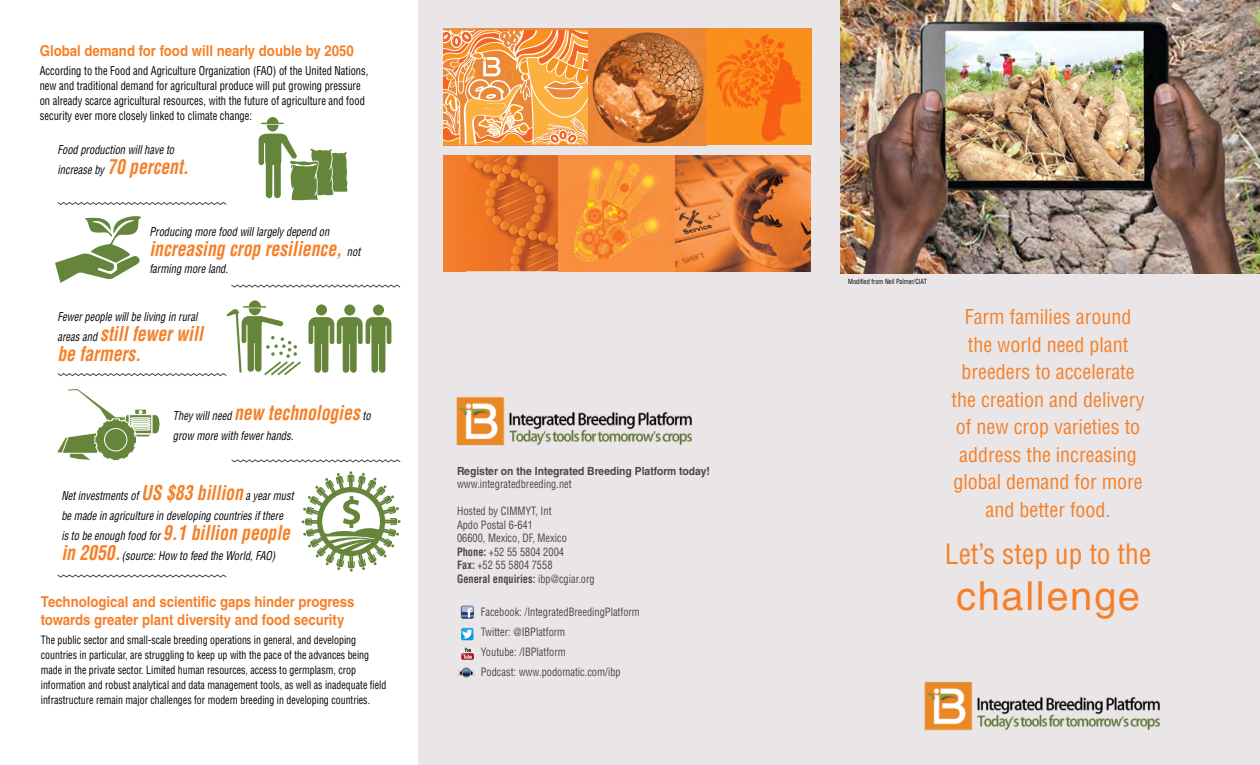
<style>
.page{position:relative;width:1260px;height:765px;background:#fff}
.page>*{position:absolute;margin:0;border:0;box-sizing:border-box;transform-origin:0 0}
.Body_Text{font:40px "Helvetica LT Std";letter-spacing:.04em;color:#f58029}
.Body_Text-2{font:condensed 27.5px "Helvetica LT Std";color:#f58029}
.Body_Text-3{font:condensed 20px/27.5px "Helvetica LT Std";color:#f58029;text-align:center}
.Body_Text-4{font:italic 700 condensed 20px/20px "Helvetica LT Std";color:#f58029;scale:.88 1}
.Body_Text-5{font:700 15px "Helvetica LT Std";color:#f58029;scale:.88 1}
.Body_Text-6{font:italic condensed 11.88px/20px "Helvetica LT Std";color:#000;scale:.88 1}
.Body_Text-7{font:condensed 11.88px/15px "Helvetica LT Std";color:#000;scale:.88 1}
.Body_Text-8{font:condensed 11.25px/15px "Helvetica LT Std";color:#000;scale:.88 1}
.Body_Text-9{font:condensed 11.25px "Helvetica LT Std";color:#484848;scale:.92 1}
.Body_Text-10{font:700 11.25px "Helvetica LT Std";color:#484848;scale:.92 1}
.Body_Text-11{font:700 condensed 11.25px "Helvetica LT Std";color:#484848;scale:.92 1}
.Body_Text-12{font:condensed 6.88px "Helvetica LT Std";color:#000;scale:.92 1}
.s1{font-weight:700;font-size:20px;color:#f58029}
.s2{font-weight:400;font-size:11.88px;color:#000}
.s3{font-weight:700}
.s4{font-weight:400}
</style>
<div class="page">
<div style="left:419px;top:0;width:841px;height:765px;background:#eae6e8"></div>
<svg style="left:461px;top:647px;width:13px;height:12px"></svg>
<svg style="left:461px;top:606px;width:13px;height:12px"></svg>
<svg style="left:461px;top:628px;width:13px;height:12px"></svg>
<img style="left:457px;top:667px;width:18px;height:11px">
<svg style="left:57px;top:388px;width:103px;height:73px"></svg>
<svg style="left:55px;top:216px;width:86px;height:67px"></svg>
<svg style="left:302px;top:471px;width:99px;height:101px"></svg>
<svg style="left:259px;top:117px;width:89px;height:84px"></svg>
<div style="left:316px;top:304px;width:11px;height:12px;background:#64853a;border-radius:50%"></div>
<div style="left:344px;top:304px;width:11px;height:12px;background:#64853a;border-radius:50%"></div>
<div style="left:373px;top:304px;width:11px;height:12px;background:#64853a;border-radius:50%"></div>
<svg style="left:308px;top:317px;width:84px;height:56px"></svg>
<svg style="left:57px;top:202px;width:170px;height:3px"></svg>
<svg style="left:231px;top:284px;width:170px;height:4px"></svg>
<svg style="left:57px;top:300px;width:244px;height:77px"></svg>
<svg style="left:231px;top:459px;width:170px;height:4px"></svg>
<svg style="left:57px;top:574px;width:170px;height:4px"></svg>
<img style="left:840px;top:0;width:420px;height:273px">
<img style="left:924px;top:681px;width:236px;height:50px">
<img style="left:456px;top:396px;width:236px;height:50px">
<svg style="left:443px;top:29px;width:146px;height:116px"></svg>
<img style="left:589px;top:29px;width:223px;height:116px">
<img style="left:465px;top:155px;width:346px;height:116px">
<div style="left:443px;top:155px;width:22px;height:116px;background:#f17c2c"></div>
<svg style="left:466px;top:155px;width:93px;height:116px"></svg>
<p class="Body_Text-5" style="left:40px;top:42px;width:358px">Global demand for food will nearly double by 2050</p>
<p class="Body_Text-7" style="left:40px;top:63px;width:375px">According to the Food and Agriculture Organization (FAO) of the United Nations, new and traditional demand for agricultural produce will put growing pressure on already scarce agricultural resources, with the future of agriculture and food security ever more closely linked to climate change:</p>
<p class="Body_Text-6" style="left:58px;top:140px;width:151px">Food production will have to increase by <span class="s1">70 percent.</span></p>
<p class="Body_Text-6" style="left:149px;top:222px;width:206px">Producing more food will largely depend on</p>
<p class="Body_Text-4" style="left:149px;top:239px;width:241px">increasing crop resilience, <span class="s2">not</span></p>
<p class="Body_Text-6" style="left:149px;top:259px;width:91px">farming more land.</p>
<p class="Body_Text-6" style="left:58px;top:307px;width:160px">Fewer people will be living in rural</p>
<p class="Body_Text-4" style="left:58px;top:324px;width:167px"><span class="s2">areas and</span> still fewer will be farmers.</p>
<p class="Body_Text-4" style="left:173px;top:403px;width:226px"><span class="s2">They will need</span> new technologies <span class="s2">to</span></p>
<p class="Body_Text-6" style="left:173px;top:426px;width:138px">grow more with fewer hands.</p>
<p class="Body_Text-6" style="left:61px;top:485px;width:265px">Net investments of <span class="s1">US $83 billion</span> a year must be made in agriculture in developing countries if there<br>is to be enough food for <span class="s1">9.1 billion people in 2050.</span> (source: How to feed the World, FAO)</p>
<p class="Body_Text-5" style="left:41px;top:593px;width:358px">Technological and scientific gaps hinder progress</p>
<p class="Body_Text-5" style="left:41px;top:611px;width:346px">towards greater plant diversity and food security</p>
<p class="Body_Text-8" style="left:41px;top:632px;width:394px">The public sector and small-scale breeding operations in general, and developing countries in particular, are struggling to keep up with the pace of the advances being made in the private sector. Limited human resources, access to germplasm, crop information and robust analytical and data management tools, as well as inadequate field infrastructure remain major challenges for modern breeding in developing countries.</p>
<p class="Body_Text-10" style="left:457px;top:464px;width:276px">Register on the Integrated Breeding Platform today!</p>
<p class="Body_Text-9" style="left:457px;top:477px;width:126px">www.integratedbreeding.net</p>
<p class="Body_Text-9" style="left:457px;top:504px;width:104px">Hosted by CIMMYT, Int</p>
<p class="Body_Text-9" style="left:457px;top:518px;width:84px">Apdo Postal 6-641</p>
<p class="Body_Text-9" style="left:457px;top:531px;width:121px">06600, Mexico, DF, Mexico</p>
<p class="Body_Text-9" style="left:457px;top:545px;width:118px"><span class="s3">Phone:</span> +52 55 5804 2004</p>
<p class="Body_Text-9" style="left:457px;top:558px;width:105px"><span class="s3">Fax:</span> +52 55 5804 7558</p>
<p class="Body_Text-11" style="left:457px;top:572px;width:151px">General enquiries: <span class="s4">ibp@cgiar.org</span></p>
<p class="Body_Text-9" style="left:481px;top:605px;width:175px">Facebook: /IntegratedBreedingPlatform</p>
<p class="Body_Text-9" style="left:481px;top:625px;width:93px">Twitter: @IBPlatform</p>
<p class="Body_Text-9" style="left:481px;top:645px;width:94px">Youtube: /IBPlatform</p>
<p class="Body_Text-9" style="left:481px;top:665px;width:154px">Podcast: www.podomatic.com/ibp</p>
<p class="Body_Text-12" style="left:848px;top:277px;width:87px">Modified from Neil Palmer/CIAT</p>
<p class="Body_Text-3" style="left:965px;top:303px;width:168px">Farm families around</p>
<p class="Body_Text-3" style="left:952px;top:331px;width:195px">the world need plant breeders to accelerate the creation and delivery of new crop varieties to address the increasing global demand for more and better food.</p>
<p class="Body_Text-2" style="left:945px;top:537px;width:208px">Let’s step up to the</p>
<p class="Body_Text" style="left:956px;top:573px;width:185px">challenge</p>
</div>
